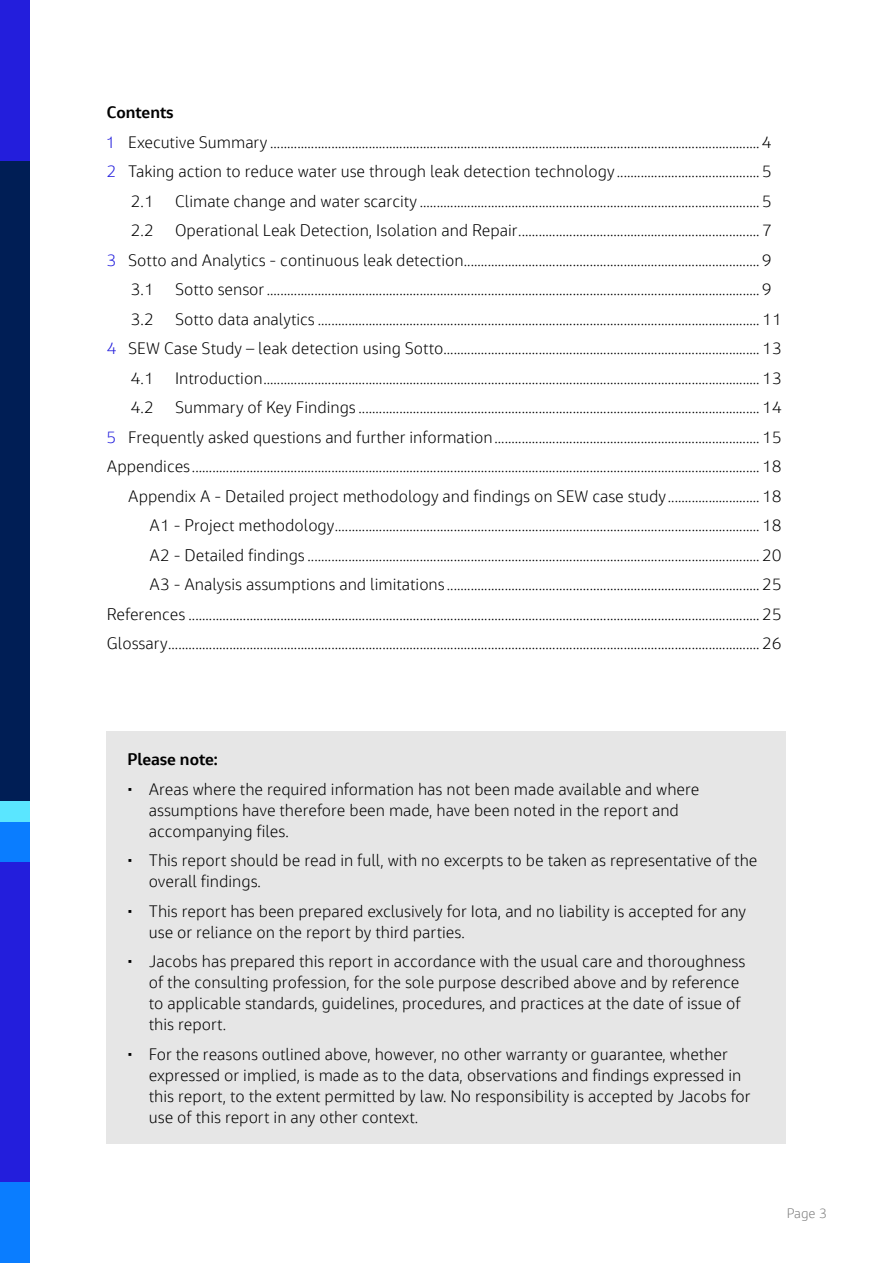
<style>
.page{position:relative;width:893px;height:1263px;background:#fff}
.page>*{position:absolute;margin:0;border:0;box-sizing:border-box;transform-origin:0 0}
.t1{font:300 16.5px/21px "Jacobs Chronos";color:#000}
.t2{font:700 16.5px "Jacobs Chronos";color:#000}
.t3{font:300 13.5px "Jacobs Chronos";color:#808080}
.s1{color:#231edc}
</style>
<div class="page">
<div style="left:0;top:159px;width:30px;height:643px;background:#001e55"></div>
<div style="left:0;top:860px;width:30px;height:326px;background:#231edc"></div>
<div style="left:0;top:0;width:30px;height:160px;background:#231edc"></div>
<div style="left:0;top:1183px;width:30px;height:80px;background:#0a7dff"></div>
<div style="left:0;top:822px;width:30px;height:40px;background:#0a7dff"></div>
<div style="left:0;top:802px;width:30px;height:20px;background:#5ae6ff"></div>
<div style="left:106px;top:732px;width:680px;height:412px;background:#e6e6e6"></div>
<p class="t2" style="left:107px;top:102px;width:68px">Contents</p>
<p class="t1" style="left:107px;top:131px;width:666px"><span class="s1">1</span> Executive Summary ................................................................................................................................................4</p>
<p class="t1" style="left:107px;top:161px;width:666px"><span class="s1">2</span> Taking action to reduce water use through leak detection technology ..........................................5</p>
<p class="t1" style="left:131px;top:190px;width:25px">2.1</p>
<p class="t1" style="left:175px;top:190px;width:598px">Climate change and water scarcity ....................................................................................................5</p>
<p class="t1" style="left:131px;top:220px;width:25px">2.2</p>
<p class="t1" style="left:175px;top:220px;width:598px">Operational Leak Detection, Isolation and Repair.......................................................................7</p>
<p class="t1" style="left:107px;top:249px;width:666px"><span class="s1">3</span> Sotto and Analytics - continuous leak detection.......................................................................................9</p>
<p class="t1" style="left:131px;top:279px;width:25px">3.1</p>
<p class="t1" style="left:175px;top:279px;width:598px">Sotto sensor.................................................................................................................................................9</p>
<p class="t1" style="left:131px;top:308px;width:25px">3.2</p>
<p class="t1" style="left:175px;top:308px;width:608px">Sotto data analytics ..................................................................................................................................11</p>
<p class="t1" style="left:107px;top:338px;width:676px"><span class="s1">4</span> SEW Case Study – leak detection using Sotto.............................................................................................13</p>
<p class="t1" style="left:131px;top:367px;width:25px">4.1</p>
<p class="t1" style="left:175px;top:367px;width:608px">Introduction..................................................................................................................................................13</p>
<p class="t1" style="left:131px;top:397px;width:25px">4.2</p>
<p class="t1" style="left:107px;top:393px;width:676px;line-height:29.5px;text-align:right">Summary of Key Findings ......................................................................................................................14<br><span class="s1">5</span> Frequently asked questions and further information..............................................................................15<br>Appendices.......................................................................................................................................................................18<br>Appendix A - Detailed project methodology and findings on SEW case study...........................18<br>A1 - Project methodology.............................................................................................................................18<br>A2 - Detailed findings .....................................................................................................................................20<br>A3 - Analysis assumptions and limitations ............................................................................................25<br>References ........................................................................................................................................................................25<br>Glossary..............................................................................................................................................................................26</p>
<p class="t2" style="left:128px;top:748px;width:92px">Please note:</p>
<p class="t1" style="left:149px;top:778px;width:552px;text-indent:-21px">µ Areas where the required information has not been made available and where assumptions have therefore been made, have been noted in the report and accompanying files.</p>
<p class="t1" style="left:149px;top:850px;width:610px;text-indent:-21px">µ This report should be read in full, with no excerpts to be taken as representative of the overall findings.</p>
<p class="t1" style="left:149px;top:900px;width:599px;text-indent:-21px">µ This report has been prepared exclusively for Iota, and no liability is accepted for any use or reliance on the report by third parties.</p>
<p class="t1" style="left:149px;top:951px;width:598px;text-indent:-21px">µ Jacobs has prepared this report in accordance with the usual care and thoroughness of the consulting profession, for the sole purpose described above and by reference to applicable standards, guidelines, procedures, and practices at the date of issue of this report.</p>
<p class="t1" style="left:149px;top:1043px;width:603px;text-indent:-21px">µ For the reasons outlined above, however, no other warranty or guarantee, whether expressed or implied, is made as to the data, observations and findings expressed in this report, to the extent permitted by law. No responsibility is accepted by Jacobs for use of this report in any other context.</p>
<p class="t3" style="left:787px;top:1206px;width:42px">Page 3</p>
</div>
